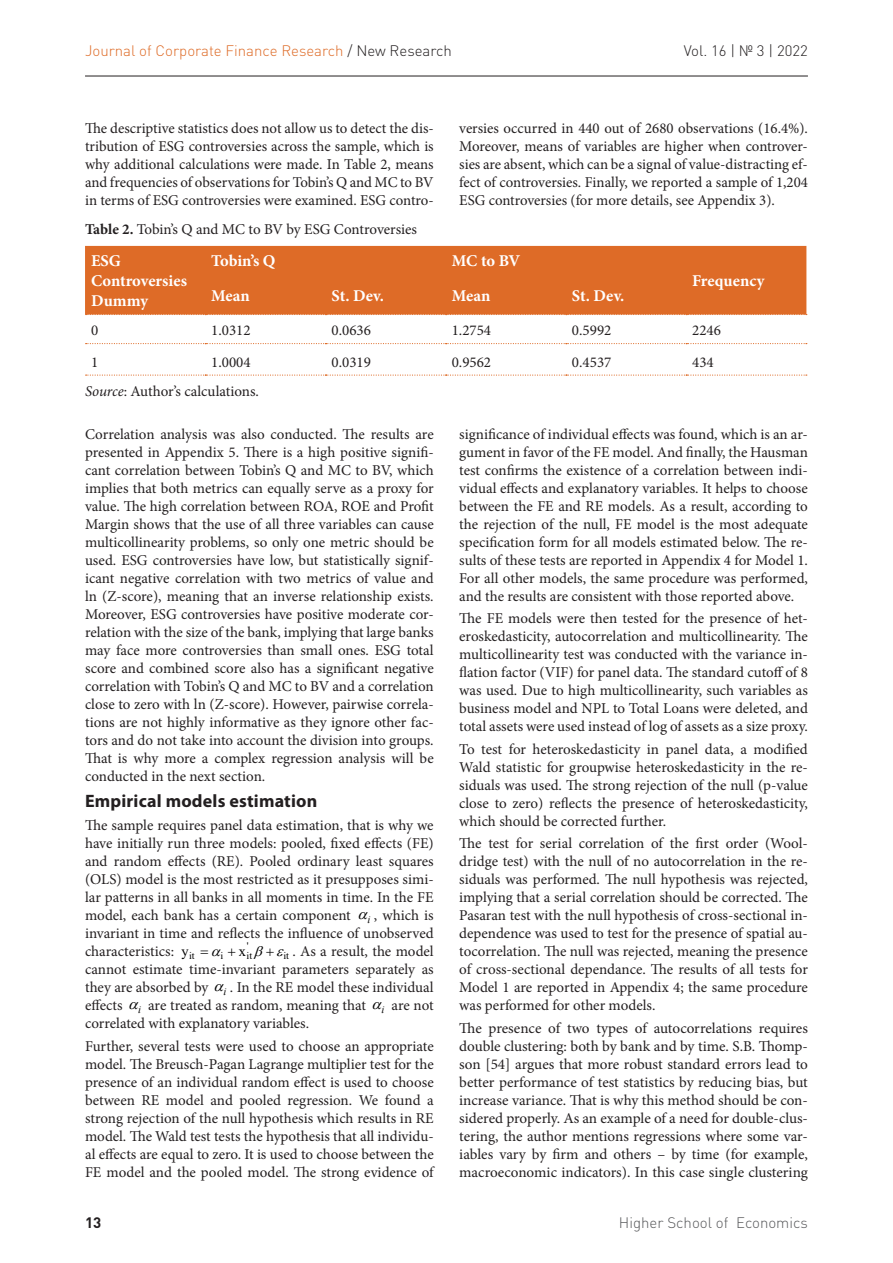
<style>
.page{position:relative;width:893px;height:1263px;background:#fff}
.page>*{position:absolute;margin:0;border:0;box-sizing:border-box;transform-origin:0 0}
.Подподзаголовок{font:700 18px "Myriad Pro";letter-spacing:.01em;color:#231f20}
.ТАБЛИЦА_ЗАГ{font:700 16.5px/19.8px "Minion Pro";letter-spacing:-.005em;color:#fff}
.Текст_ENG{font:15px/18px "Minion Pro";color:#231f20;text-align:justify}
.t1{font:300 15px "DIN Pro";color:#de6b27}
.Название_таблицы{font:15px "Minion Pro";letter-spacing:-.005em;color:#231f20}
.источник{font:15px "Minion Pro";color:#231f20}
.t2{font:300 15px "DIN Pro";color:#57585a}
.t3{font:300 15px "DIN Pro";color:#231f20}
.t4{font:700 15px "DIN Pro";color:#231f20}
.t5{font:14.4px "Times New Roman";color:#000}
.t6{font:italic 10.5px "Times New Roman";color:#000}
.t7{font:10.05px "Times New Roman";color:#000}
.s1{color:#231f20}
.s2{font-weight:700}
.s3{font-style:italic}
</style>
<div class="page">
<hr style="left:85px;top:76px;width:723px;height:1px;background:#231f20">
<div style="left:85px;top:246px;width:721px;height:68px;background:#de6b27"></div>
<svg style="left:86px;top:343px;width:721px;height:1px"></svg>
<svg style="left:86px;top:314px;width:721px;height:1px"></svg>
<svg style="left:86px;top:374px;width:721px;height:2px"></svg>
<p class="t1" style="left:85px;top:40px;width:368px">Journal of Corporate Finance Research <span class="s1">/ New Research</span></p>
<p class="t3" style="left:684px;top:40px;width:126px">Vol. 16 | № 3 | 2022</p>
<p class="Текст_ENG" style="left:85px;top:119px;width:350px">The descriptive statistics does not allow us to detect the dis&shy;tribution of ESG controversies across the sample, which is why additional calculations were made. In Table 2, means and frequencies of observations for Tobin’s Q and MC to BV in terms of ESG controversies were examined. ESG contro-</p>
<p class="Текст_ENG" style="left:459px;top:119px;width:350px">versies occurred in 440 out of 2680 observations (16.4%).<br>Moreover, means of variables are higher when controver&shy;sies are absent, which can be a signal of value-distracting ef&shy;fect of controversies. Finally, we reported a sample of 1,204<br>ESG controversies (for more details, see Appendix 3).</p>
<p class="Название_таблицы" style="left:85px;top:219px;width:334px"><span class="s2">Table 2.</span> Tobin’s Q and MC to BV by ESG Controversies</p>
<p class="ТАБЛИЦА_ЗАГ" style="left:91px;top:251px;width:97px">ESG<br>Controversies<br>Dummy</p>
<p class="ТАБЛИЦА_ЗАГ" style="left:211px;top:251px;width:66px">Tobin’s Q</p>
<p class="ТАБЛИЦА_ЗАГ" style="left:452px;top:251px;width:70px">MC to BV</p>
<p class="ТАБЛИЦА_ЗАГ" style="left:692px;top:271px;width:74px">Frequency</p>
<p class="ТАБЛИЦА_ЗАГ" style="left:211px;top:285px;width:40px">Mean</p>
<p class="ТАБЛИЦА_ЗАГ" style="left:331px;top:285px;width:54px">St. Dev.</p>
<p class="ТАБЛИЦА_ЗАГ" style="left:452px;top:285px;width:40px">Mean</p>
<p class="ТАБЛИЦА_ЗАГ" style="left:572px;top:285px;width:54px">St. Dev.</p>
<p class="Текст_ENG" style="left:91px;top:321px;width:9px">0</p>
<p class="Текст_ENG" style="left:211px;top:321px;width:41px">1.0312</p>
<p class="Текст_ENG" style="left:331px;top:321px;width:41px">0.0636</p>
<p class="Текст_ENG" style="left:452px;top:321px;width:41px">1.2754</p>
<p class="Текст_ENG" style="left:572px;top:321px;width:41px">0.5992</p>
<p class="Текст_ENG" style="left:692px;top:321px;width:30px">2246</p>
<p class="Текст_ENG" style="left:91px;top:353px;width:9px">1</p>
<p class="Текст_ENG" style="left:211px;top:353px;width:41px">1.0004</p>
<p class="Текст_ENG" style="left:331px;top:353px;width:41px">0.0319</p>
<p class="Текст_ENG" style="left:452px;top:353px;width:41px">0.9562</p>
<p class="Текст_ENG" style="left:572px;top:353px;width:41px">0.4537</p>
<p class="Текст_ENG" style="left:692px;top:353px;width:23px">434</p>
<p class="источник" style="left:85px;top:381px;width:175px"><span class="s3">Source</span>: Author’s calculations.</p>
<p class="Текст_ENG" style="left:85px;top:425px;width:350px">Correlation analysis was also conducted. The results are presented in Appendix 5. There is a high positive signifi&shy;cant correlation between Tobin’s Q and MC to BV, which implies that both metrics can equally serve as a proxy for value. The high correlation between ROA, ROE and Profit Margin shows that the use of all three variables can cause multicollinearity problems, so only one metric should be used. ESG controversies have low, but statistically signif&shy;icant negative correlation with two metrics of value and ln (Z-score), meaning that an inverse relationship exists.<br>Moreover, ESG controversies have positive moderate cor&shy;relation with the size of the bank, implying that large banks may face more controversies than small ones. ESG total score and combined score also has a significant negative correlation with Tobin’s Q and MC to BV and a correlation close to zero with ln (Z-score). However, pairwise correla&shy;tions are not highly informative as they ignore other fac&shy;tors and do not take into account the division into groups.<br>That is why more a complex regression analysis will be conducted in the next section.</p>
<p class="Подподзаголовок" style="left:85px;top:789px;width:234px">Empirical models estimation</p>
<p class="Текст_ENG" style="left:85px;top:816px;width:350px">The sample requires panel data estimation, that is why we have initially run three models: pooled, fixed effects (FE) and random effects (RE). Pooled ordinary least squares (OLS) model is the most restricted as it presupposes simi&shy;lar patterns in all banks in all moments in time. In the FE model, each bank has a certain component</p>
<p class="Текст_ENG" style="left:459px;top:425px;width:350px">significance of individual effects was found, which is an ar&shy;gument in favor of the FE model. And finally, the Hausman test confirms the existence of a correlation between indi&shy;vidual effects and explanatory variables. It helps to choose between the FE and RE models. As a result, according to the rejection of the null, FE model is the most adequate specification form for all models estimated below. The re&shy;sults of these tests are reported in Appendix 4 for Model 1.<br>For all other models, the same procedure was performed, and the results are consistent with those reported above.</p>
<p class="Текст_ENG" style="left:459px;top:609px;width:350px">The FE models were then tested for the presence of het&shy;eroskedasticity, autocorrelation and multicollinearity. The multicollinearity test was conducted with the variance in&shy;flation factor (VIF) for panel data. The standard cutoff of 8 was used. Due to high multicollinearity, such variables as business model and NPL to Total Loans were deleted, and total assets were used instead of log of assets as a size proxy.</p>
<p class="Текст_ENG" style="left:459px;top:740px;width:350px">To test for heteroskedasticity in panel data, a modified Wald statistic for groupwise heteroskedasticity in the re&shy;siduals was used. The strong rejection of the null (p-value close to zero) reflects the presence of heteroskedasticity, which should be corrected further.</p>
<p class="Текст_ENG" style="left:459px;top:834px;width:350px">The test for serial correlation of the first order (Wool&shy;dridge test) with the null of no autocorrelation in the re&shy;siduals was performed. The null hypothesis was rejected, implying that a serial correlation should be corrected. The Pasaran test with the null hypothesis of cross-sectional in&shy;dependence was used to test for the presence of spatial au&shy;tocorrelation. The null was rejected, meaning the presence of cross-sectional dependance. The results of all tests for Model 1 are reported in Appendix 4; the same procedure was performed for other models.</p>
<p class="Текст_ENG" style="left:459px;top:1019px;width:350px">The presence of two types of autocorrelations requires double clustering: both by bank and by time. S.B. Thomp&shy;son [54] argues that more robust standard errors lead to better performance of test statistics by reducing bias, but increase variance. That is why this method should be con&shy;sidered properly. As an example of a need for double-clus&shy;tering, the author mentions regressions where some var&shy;iables vary by firm and others – by time (for example, macroeconomic indicators). In this case single clustering</p>
<p class="Текст_ENG" style="left:85px;top:906px;width:350px;text-indent:289px">, which is invariant in time and reflects the influence of unobserved characteristics:</p>
<p class="t6" style="left:368px;top:912px;width:4px">i</p>
<p class="t7" style="left:247px;top:938px;width:3px">'</p>
<p class="Текст_ENG" style="left:85px;top:942px;width:350px;text-indent:207px">. As a result, the model cannot estimate time-invariant parameters separately as they are absorbed by</p>
<p class="t5" style="left:182px;top:940px;width:9px">y</p>
<p class="t5" style="left:239px;top:940px;width:9px">x</p>
<p class="t7" style="left:189px;top:949px;width:7px">it</p>
<p class="t7" style="left:221px;top:949px;width:4px">i</p>
<p class="t7" style="left:247px;top:949px;width:7px">it</p>
<p class="t7" style="left:283px;top:949px;width:7px">it</p>
<p class="t6" style="left:224px;top:984px;width:4px">i</p>
<p class="Текст_ENG" style="left:230px;top:978px;width:205px">. In the RE model these individual</p>
<p class="Текст_ENG" style="left:85px;top:996px;width:39px">effects</p>
<p class="t6" style="left:138px;top:1002px;width:4px">i</p>
<p class="Текст_ENG" style="left:148px;top:996px;width:219px">are treated as random, meaning that</p>
<p class="t6" style="left:381px;top:1002px;width:4px">i</p>
<p class="Текст_ENG" style="left:392px;top:996px;width:44px">are not</p>
<p class="Текст_ENG" style="left:85px;top:1014px;width:226px">correlated with explanatory variables.</p>
<p class="Текст_ENG" style="left:85px;top:1037px;width:350px">Further, several tests were used to choose an appropriate model. The Breusch-Pagan Lagrange multiplier test for the presence of an individual random effect is used to choose between RE model and pooled regression. We found a strong rejection of the null hypothesis which results in RE model. The Wald test tests the hypothesis that all individu&shy;al effects are equal to zero. It is used to choose between the FE model and the pooled model. The strong evidence of</p>
<p class="t4" style="left:85px;top:1212px;width:18px">13</p>
<p class="t2" style="left:619px;top:1212px;width:190px">Higher School of Economics</p>
</div>
